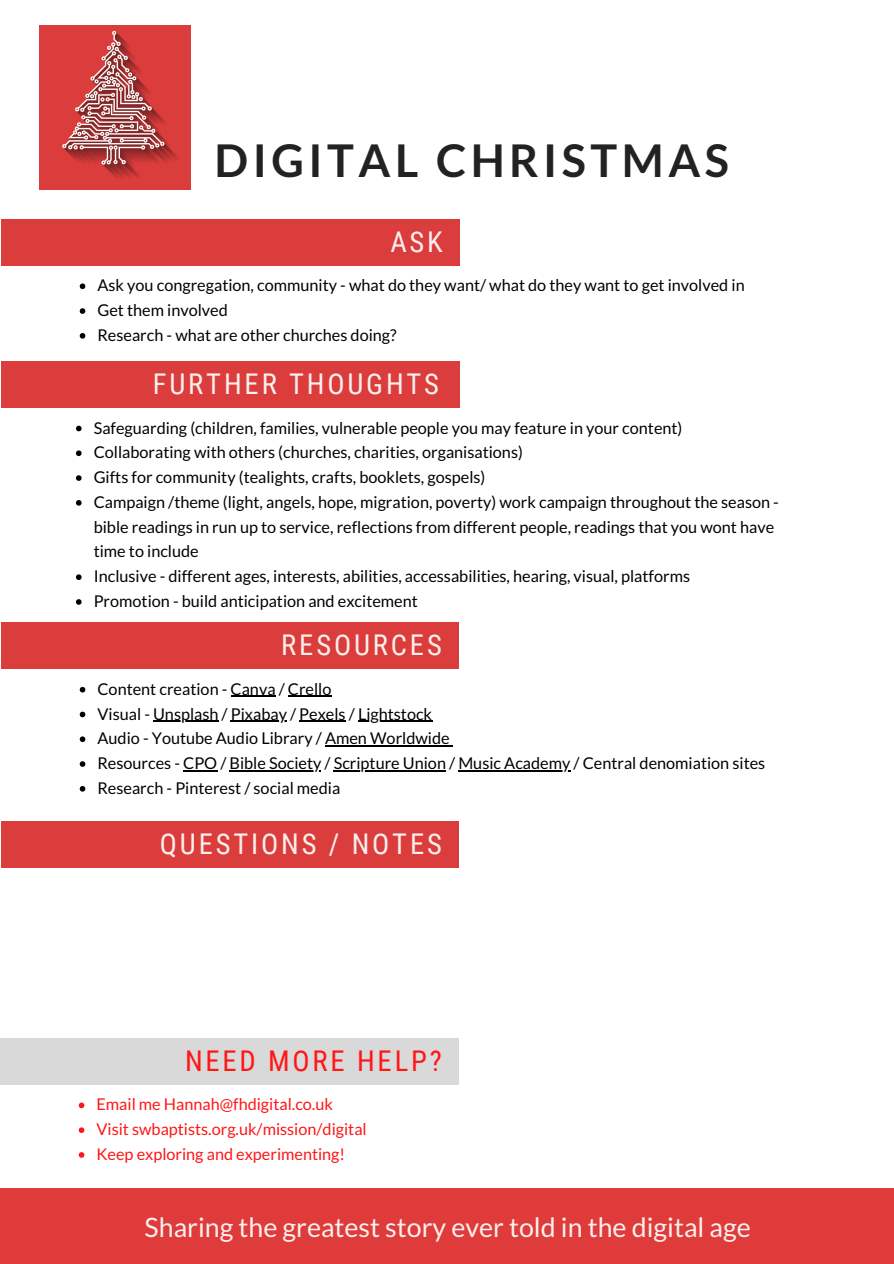
<style>
.page{position:relative;width:894px;height:1264px;background:#fff}
.page>*{position:absolute;margin:0;border:0;box-sizing:border-box;transform-origin:0 0}
.t1{font:700 45px "Lato";letter-spacing:.1em;color:#222}
.t2{font:28.5px "Roboto Condensed";letter-spacing:.1em;color:#fbefed}
.t3{font:28.5px "Roboto Condensed";letter-spacing:.1em;color:#ff1616}
.t4{font:26.7px "Lato";color:#fbefed}
.t5{font:16.2px/24.8px "Lato";color:#000}
.t6{font:16.2px/24.8px "Lato";color:#ff1616}
</style>
<div class="page">
<div style="left:0;top:1188px;width:893px;height:75px;background:#df3b3b"></div>
<div style="left:1px;top:361px;width:459px;height:47px;background:#da3d3c"></div>
<img style="left:39px;top:26px;width:151px;height:163px">
<svg style="left:76px;top:425px;width:6px;height:6px"></svg>
<svg style="left:76px;top:450px;width:6px;height:6px"></svg>
<svg style="left:76px;top:475px;width:6px;height:6px"></svg>
<svg style="left:76px;top:500px;width:6px;height:5px"></svg>
<svg style="left:76px;top:574px;width:6px;height:6px"></svg>
<svg style="left:76px;top:599px;width:6px;height:5px"></svg>
<div style="left:1px;top:622px;width:458px;height:47px;background:#da3d3c"></div>
<svg style="left:80px;top:687px;width:5px;height:5px"></svg>
<hr style="left:230px;top:696px;width:45px;height:1px;background:#000">
<hr style="left:288px;top:696px;width:43px;height:1px;background:#000">
<svg style="left:80px;top:711px;width:5px;height:6px"></svg>
<hr style="left:153px;top:720px;width:65px;height:1px;background:#000">
<hr style="left:231px;top:720px;width:56px;height:1px;background:#000">
<hr style="left:299px;top:720px;width:46px;height:1px;background:#000">
<hr style="left:358px;top:720px;width:74px;height:1px;background:#000">
<svg style="left:80px;top:736px;width:5px;height:6px"></svg>
<hr style="left:325px;top:745px;width:127px;height:1px;background:#000">
<svg style="left:80px;top:761px;width:5px;height:5px"></svg>
<hr style="left:183px;top:770px;width:34px;height:1px;background:#000">
<hr style="left:229px;top:770px;width:92px;height:1px;background:#000">
<hr style="left:333px;top:770px;width:113px;height:1px;background:#000">
<hr style="left:458px;top:770px;width:112px;height:1px;background:#000">
<svg style="left:80px;top:786px;width:5px;height:5px"></svg>
<div style="left:0;top:1038px;width:459px;height:46px;background:#d9d9d9"></div>
<svg style="left:79px;top:1102px;width:5px;height:6px"></svg>
<svg style="left:79px;top:1127px;width:5px;height:5px"></svg>
<svg style="left:79px;top:1152px;width:5px;height:5px"></svg>
<div style="left:1px;top:219px;width:459px;height:47px;background:#da3d3c"></div>
<svg style="left:80px;top:283px;width:5px;height:6px"></svg>
<svg style="left:80px;top:308px;width:5px;height:6px"></svg>
<svg style="left:80px;top:333px;width:5px;height:6px"></svg>
<div style="left:1px;top:821px;width:458px;height:46px;background:#da3d3c"></div>
<h1 class="t1" style="left:214px;top:133px;width:516px">DIGITAL CHRISTMAS</h1>
<h2 class="t2" style="left:390px;top:226px;width:54px">ASK</h2>
<p class="t5" style="left:97px;top:273px;width:648px">Ask you congregation, community - what do they want/ what do they want to get involved in<br>Get them involved<br>Research - what are other churches doing?</p>
<h2 class="t2" style="left:153px;top:368px;width:288px">FURTHER THOUGHTS</h2>
<p class="t5" style="left:94px;top:415px;width:686px">Safeguarding (children, families, vulnerable people you may feature in your content)<br>Collaborating with others (churches, charities, organisations)<br>Gifts for community (tealights, crafts, booklets, gospels)<br>Campaign /theme (light, angels, hope, migration, poverty) work campaign throughout the season - bible readings in run up to service, reflections from different people, readings that you wont have time to include<br>Inclusive - different ages, interests, abilities, accessabilities, hearing, visual, platforms<br>Promotion - build anticipation and excitement</p>
<h2 class="t2" style="left:281px;top:629px;width:162px">RESOURCES</h2>
<p class="t5" style="left:97px;top:676px;width:669px">Content creation - Canva / Crello<br>Visual - Unsplash / Pixabay / Pexels / Lightstock<br>Audio - Youtube Audio Library / Amen Worldwide<br>Resources - CPO / Bible Society / Scripture Union / Music Academy / Central denomiation sites Research - Pinterest / social media</p>
<h2 class="t2" style="left:160px;top:827px;width:283px">QUESTIONS / NOTES</h2>
<h2 class="t3" style="left:185px;top:1044px;width:258px">NEED MORE HELP?</h2>
<p class="t6" style="left:96px;top:1091px;width:272px">Email me Hannah@fhdigital.co.uk<br>Visit swbaptists.org.uk/mission/digital<br>Keep exploring and experimenting!</p>
<h3 class="t4" style="left:145px;top:1210px;width:607px">Sharing the greatest story ever told in the digital age</h3>
</div>
